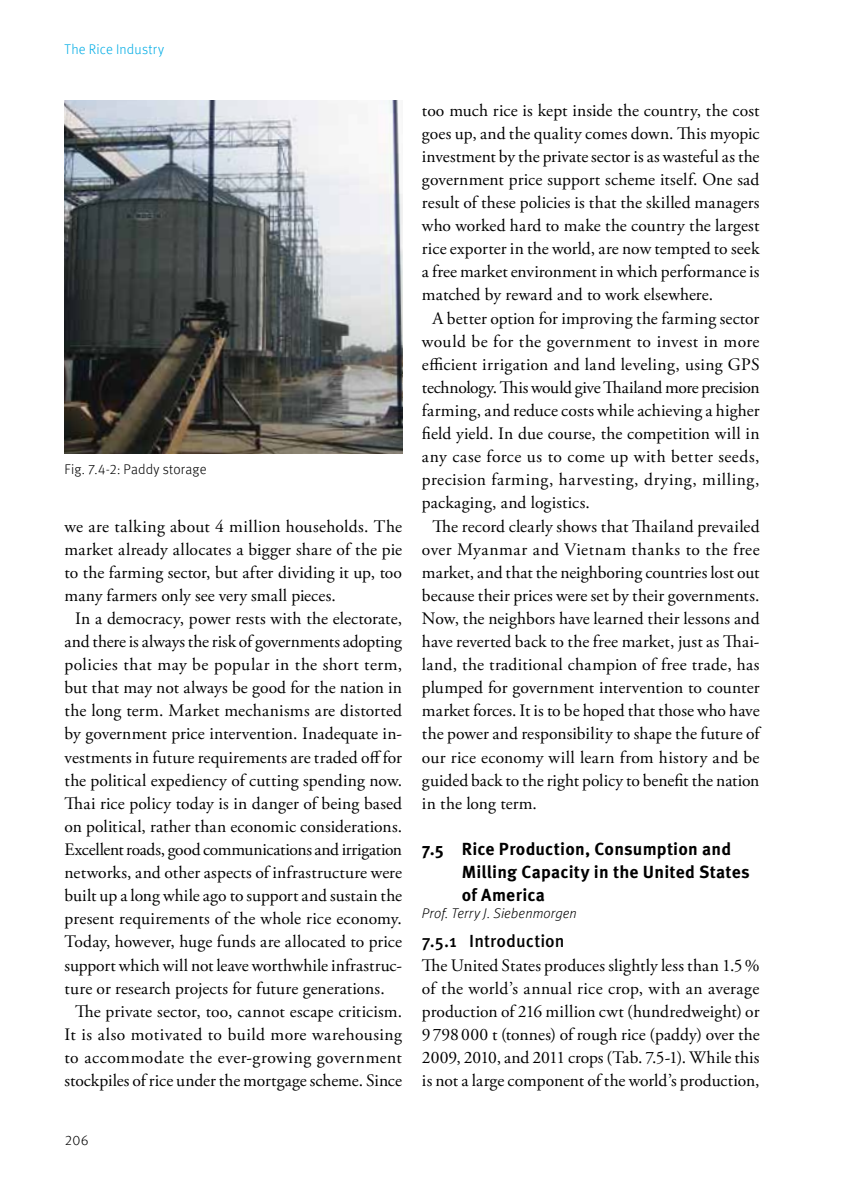
<style>
.page{position:relative;width:844px;height:1191px;background:#fff}
.page>*{position:absolute;margin:0;border:0;box-sizing:border-box;transform-origin:0 0}
.t1{font:17.5px/23.1px "Adobe Garamond Pro";letter-spacing:.005em;color:#000;text-align:justify}
.t2{font:17.5px "Adobe Garamond Pro";letter-spacing:.025em;color:#000}
.t3{font:700 17.5px/23.1px "Meta OT";letter-spacing:.01em;color:#000}
.t4{font:17.5px "Adobe Garamond Pro";letter-spacing:-.015em;color:#000}
.t5{font:17.5px "Adobe Garamond Pro";letter-spacing:.03em;color:#000}
.t6{font:500 17.5px "Meta OT";letter-spacing:.005em;color:#000}
.t7{font:300 14px "Meta Offc";letter-spacing:.01em;color:#000}
.t8{font:italic 300 14px "Meta Offc";letter-spacing:.005em;color:#000}
.t9{font:300 14px "Meta Offc";letter-spacing:.015em;color:#00ace5}
</style>
<div class="page">
<img style="left:64px;top:101px;width:338px;height:353px">
<p class="t9" style="left:64px;top:41px;width:101px">The Rice Industry</p>
<p class="t7" style="left:64px;top:461px;width:143px">Fig. 7.4-2: Paddy storage</p>
<p class="t1" style="left:64px;top:515px;width:339px">we are talking about 4 million households. The</p>
<p class="t1" style="left:64px;top:538px;width:339px">market already allocates a bigger share of the pie</p>
<p class="t1" style="left:64px;top:561px;width:339px">to the farming sector, but after dividing it up, too</p>
<p class="t1" style="left:64px;top:584px;width:272px">many farmers only see very small pieces.</p>
<p class="t1" style="left:75px;top:607px;width:328px">In a democracy, power rests with the electorate,</p>
<p class="t1" style="left:64px;top:630px;width:339px">and there is always the risk of governments adopting</p>
<p class="t5" style="left:64px;top:654px;width:339px">policies that may be popular in the short term,</p>
<p class="t1" style="left:64px;top:677px;width:339px">but that may not always be good for the nation in</p>
<p class="t1" style="left:64px;top:700px;width:339px">the long term. Market mechanisms are distorted</p>
<p class="t1" style="left:64px;top:723px;width:339px">by government price intervention. Inadequate in-</p>
<p class="t1" style="left:64px;top:746px;width:339px">vestments in future requirements are traded off for</p>
<p class="t1" style="left:64px;top:769px;width:339px">the political expediency of cutting spending now.</p>
<p class="t1" style="left:64px;top:792px;width:339px">Thai rice policy today is in danger of being based</p>
<p class="t1" style="left:64px;top:815px;width:339px">on political, rather than economic considerations.</p>
<p class="t4" style="left:64px;top:839px;width:339px">Excellent roads, good communications and irrigation</p>
<p class="t1" style="left:64px;top:861px;width:339px">networks, and other aspects of infrastructure were</p>
<p class="t1" style="left:64px;top:884px;width:339px">built up a long while ago to support and sustain the</p>
<p class="t1" style="left:64px;top:908px;width:339px">present requirements of the whole rice economy.</p>
<p class="t1" style="left:64px;top:931px;width:339px">Today, however, huge funds are allocated to price</p>
<p class="t1" style="left:64px;top:954px;width:339px">support which will not leave worthwhile infrastruc-</p>
<p class="t1" style="left:64px;top:977px;width:321px">ture or research projects for future generations.</p>
<p class="t1" style="left:75px;top:1000px;width:328px">The private sector, too, cannot escape criticism.</p>
<p class="t2" style="left:64px;top:1023px;width:339px">It is also motivated to build more warehousing</p>
<p class="t2" style="left:64px;top:1047px;width:339px">to accommodate the ever-growing government</p>
<p class="t1" style="left:64px;top:1069px;width:339px">stockpiles of rice under the mortgage scheme. Since</p>
<p class="t7" style="left:64px;top:1132px;width:26px">206</p>
<p class="t1" style="left:422px;top:99px;width:339px">too much rice is kept inside the country, the cost goes up, and the quality comes down. This myopic investment by the private sector is as wasteful as the government price support scheme itself. One sad result of these policies is that the skilled managers who worked hard to make the country the largest rice exporter in the world, are now tempted to seek a free market environment in which performance is matched by reward and to work elsewhere.</p>
<p class="t1" style="left:422px;top:307px;width:339px;text-indent:11px">A better option for improving the farming sector would be for the government to invest in more efficient irrigation and land leveling, using GPS technology. This would give Thailand more precision farming, and reduce costs while achieving a higher field yield. In due course, the competition will in any case force us to come up with better seeds, precision farming, harvesting, drying, milling, packaging, and logistics.</p>
<p class="t1" style="left:422px;top:515px;width:339px;text-indent:11px">The record clearly shows that Thailand prevailed over Myanmar and Vietnam thanks to the free market, and that the neighboring countries lost out because their prices were set by their governments.<br>Now, the neighbors have learned their lessons and have reverted back to the free market, just as Thai&shy;land, the traditional champion of free trade, has plumped for government intervention to counter market forces. It is to be hoped that those who have the power and responsibility to shape the future of our rice economy will learn from history and be guided back to the right policy to benefit the nation in the long term.</p>
<p class="t3" style="left:461px;top:837px;width:289px;text-indent:-40px">7.5 Rice Production, Consumption and<br>Milling Capacity in the United States of America</p>
<p class="t8" style="left:422px;top:905px;width:156px">Prof. Terry J. Siebenmorgen</p>
<p class="t6" style="left:422px;top:930px;width:144px">7.5.1 Introduction</p>
<p class="t1" style="left:422px;top:954px;width:339px">The United States produces slightly less than 1.5% of the world’s annual rice crop, with an average production of 216 million cwt (hundredweight) or 9798 000 t (tonnes) of rough rice (paddy) over the 2009, 2010, and 2011 crops (Tab. 7.5-1). While this is not a large component of the world’s production,</p>
</div>
